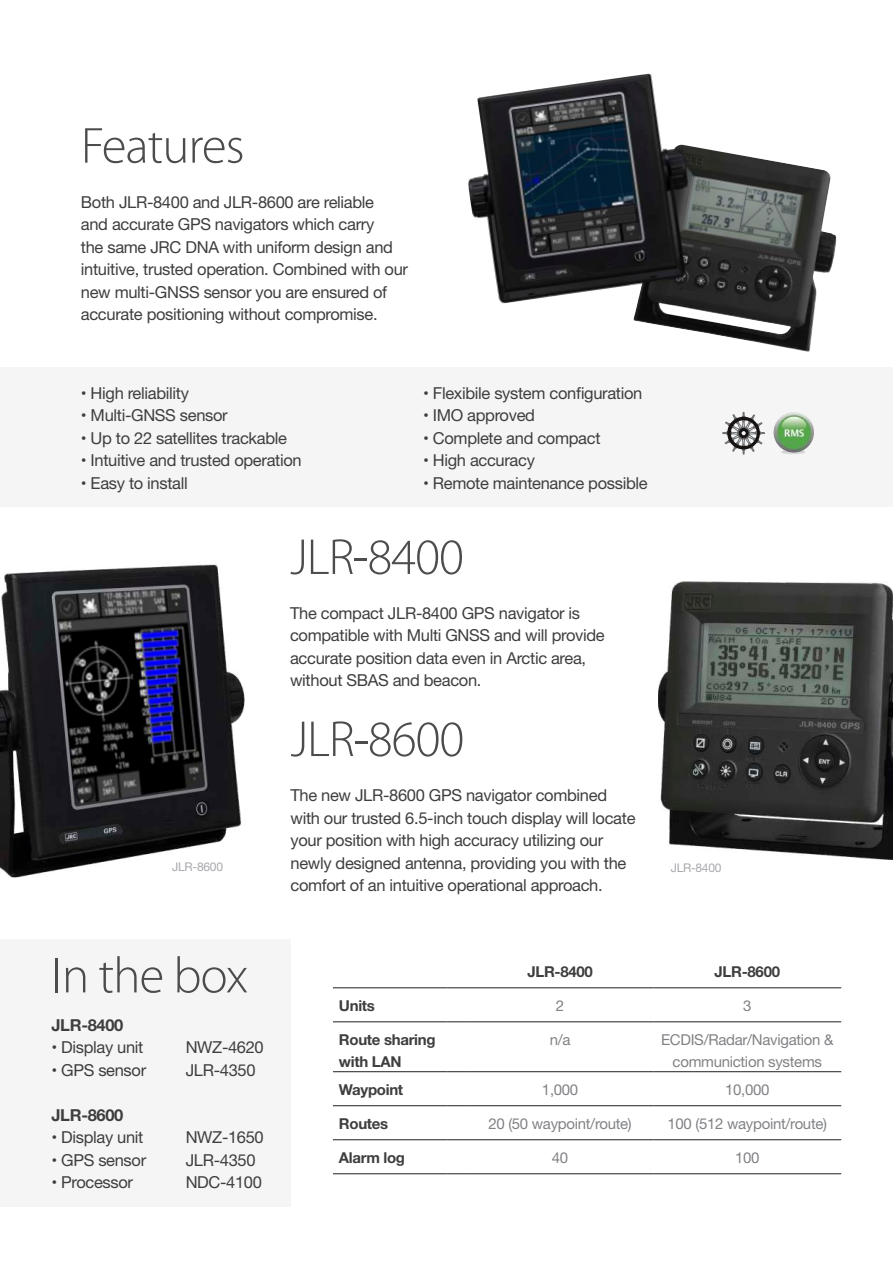
<style>
.page{position:relative;width:893px;height:1263px;background:#fff}
.page>*{position:absolute;margin:0;border:0;box-sizing:border-box;transform-origin:0 0}
.t1{font:300 51px "Myriad Pro";letter-spacing:-.02em;color:#4b4c4d}
.t2{font:16.5px/22.5px "Helvetica Neue";letter-spacing:-.02em;color:#3e3e3f}
.t3{font:700 16.5px "Helvetica Neue";letter-spacing:-.02em;color:#3e3e3f}
.t4{font:15px/22.5px "Helvetica Neue";letter-spacing:-.02em;color:#808285;text-align:center}
.t5{font:700 15px/22.5px "Helvetica Neue";letter-spacing:-.02em;color:#3e3e3f}
.t6{font:12px "Helvetica Neue";letter-spacing:-.02em;color:#a8a9ad}
</style>
<div class="page">
<div style="left:0;top:367px;width:893px;height:139px;background:#f5f5f6"></div>
<svg style="left:722px;top:412px;width:43px;height:42px"></svg>
<img style="left:658px;top:582px;width:235px;height:278px">
<img style="left:634px;top:148px;width:202px;height:204px">
<img style="left:468px;top:73px;width:234px;height:233px">
<hr style="left:333px;top:1071px;width:115px;height:1px;background:#231f20">
<svg style="left:448px;top:1071px;width:19px;height:1px"></svg>
<hr style="left:467px;top:1071px;width:186px;height:1px;background:#231f20">
<hr style="left:653px;top:1071px;width:188px;height:1px;background:#231f20">
<hr style="left:333px;top:1105px;width:115px;height:1px;background:#231f20">
<svg style="left:448px;top:1105px;width:19px;height:1px"></svg>
<hr style="left:467px;top:1105px;width:186px;height:1px;background:#231f20">
<hr style="left:653px;top:1105px;width:188px;height:1px;background:#231f20">
<hr style="left:333px;top:1139px;width:115px;height:1px;background:#231f20">
<svg style="left:448px;top:1139px;width:19px;height:1px"></svg>
<hr style="left:467px;top:1139px;width:186px;height:1px;background:#231f20">
<hr style="left:653px;top:1139px;width:188px;height:1px;background:#231f20">
<hr style="left:333px;top:1173px;width:115px;height:1px;background:#231f20">
<svg style="left:448px;top:1173px;width:19px;height:1px"></svg>
<hr style="left:467px;top:1173px;width:186px;height:1px;background:#231f20">
<hr style="left:653px;top:1173px;width:188px;height:1px;background:#231f20">
<hr style="left:333px;top:987px;width:115px;height:1px;background:#231f20">
<svg style="left:448px;top:987px;width:19px;height:1px"></svg>
<hr style="left:467px;top:987px;width:186px;height:1px;background:#231f20">
<hr style="left:653px;top:987px;width:188px;height:1px;background:#231f20">
<hr style="left:333px;top:1021px;width:115px;height:1px;background:#231f20">
<svg style="left:448px;top:1021px;width:19px;height:1px"></svg>
<hr style="left:467px;top:1021px;width:186px;height:1px;background:#231f20">
<hr style="left:653px;top:1021px;width:188px;height:1px;background:#231f20">
<img style="left:0;top:564px;width:245px;height:314px">
<div style="left:0;top:940px;width:290px;height:267px;background:#f5f5f6"></div>
<hr style="left:781px;top:450px;width:24px;height:4px;background:#d6d7d8;border-radius:50%">
<img style="left:773px;top:412px;width:41px;height:41px;border-radius:20px">
<h1 class="t1" style="left:81px;top:115px;width:165px">Features</h1>
<p class="t2" style="left:81px;top:191px;width:329px">Both JLR-8400 and JLR-8600 are reliable<br>and accurate GPS navigators which carry<br>the same JRC DNA with uniform design and intuitive, trusted operation. Combined with our new multi-GNSS sensor you are ensured of accurate positioning without compromise.</p>
<p class="t2" style="left:81px;top:382px;width:110px">• High reliability</p>
<p class="t2" style="left:81px;top:405px;width:148px">• Multi-GNSS sensor</p>
<p class="t2" style="left:81px;top:427px;width:208px">• Up to 22 satellites trackable</p>
<p class="t2" style="left:81px;top:450px;width:222px">• Intuitive and trusted operation</p>
<p class="t2" style="left:81px;top:472px;width:108px">• Easy to install</p>
<p class="t2" style="left:423px;top:382px;width:221px">• Flexibile system configuration</p>
<p class="t2" style="left:423px;top:405px;width:113px">• IMO approved</p>
<p class="t2" style="left:423px;top:427px;width:179px">• Complete and compact</p>
<p class="t2" style="left:423px;top:450px;width:113px">• High accuracy</p>
<p class="t2" style="left:423px;top:472px;width:226px">• Remote maintenance possible</p>
<h1 class="t1" style="left:290px;top:526px;width:175px">JLR-8400</h1>
<p class="t2" style="left:290px;top:603px;width:316px">The compact JLR-8400 GPS navigator is compatible with Multi GNSS and will provide accurate position data even in Arctic area, without SBAS and beacon.</p>
<h1 class="t1" style="left:290px;top:708px;width:175px">JLR-8600</h1>
<p class="t2" style="left:290px;top:785px;width:347px">The new JLR-8600 GPS navigator combined with our trusted 6.5-inch touch display will locate your position with high accuracy utilizing our newly designed antenna, providing you with the comfort of an intuitive operational approach.</p>
<p class="t6" style="left:172px;top:858px;width:52px">JLR-8600</p>
<p class="t6" style="left:671px;top:859px;width:52px">JLR-8400</p>
<h1 class="t1" style="left:51px;top:945px;width:198px">In the box</h1>
<p class="t3" style="left:51px;top:1012px;width:73px">JLR-8400</p>
<p class="t2" style="left:51px;top:1037px;width:93px">• Display unit</p>
<p class="t2" style="left:51px;top:1060px;width:96px">• GPS sensor</p>
<p class="t3" style="left:51px;top:1102px;width:73px">JLR-8600</p>
<p class="t2" style="left:51px;top:1127px;width:93px">• Display unit</p>
<p class="t2" style="left:51px;top:1150px;width:96px">• GPS sensor</p>
<p class="t2" style="left:51px;top:1172px;width:83px">• Processor</p>
<p class="t2" style="left:186px;top:1037px;width:80px">NWZ-4620<br>JLR-4350</p>
<p class="t2" style="left:186px;top:1127px;width:80px">NWZ-1650<br>JLR-4350<br>NDC-4100</p>
<p class="t5" style="left:527px;top:961px;width:67px">JLR-8400</p>
<p class="t5" style="left:715px;top:961px;width:67px">JLR-8600</p>
<p class="t5" style="left:339px;top:995px;width:38px">Units</p>
<p class="t4" style="left:556px;top:995px;width:10px">2</p>
<p class="t4" style="left:743px;top:995px;width:10px">3</p>
<p class="t5" style="left:339px;top:1029px;width:98px">Route sharing with LAN</p>
<p class="t4" style="left:550px;top:1029px;width:22px">n/a</p>
<p class="t4" style="left:661px;top:1029px;width:174px">ECDIS/Radar/Navigation &amp; communiction systems</p>
<p class="t5" style="left:339px;top:1079px;width:66px">Waypoint</p>
<p class="t4" style="left:542px;top:1079px;width:38px">1,000</p>
<p class="t4" style="left:725px;top:1079px;width:46px">10,000</p>
<p class="t5" style="left:339px;top:1113px;width:51px">Routes</p>
<p class="t4" style="left:488px;top:1113px;width:145px">20 (50 waypoint/route)</p>
<p class="t4" style="left:668px;top:1113px;width:161px">100 (512 waypoint/route)</p>
<p class="t5" style="left:339px;top:1147px;width:68px">Alarm log</p>
<p class="t4" style="left:552px;top:1147px;width:18px">40</p>
<p class="t4" style="left:735px;top:1147px;width:26px">100</p>
</div>
